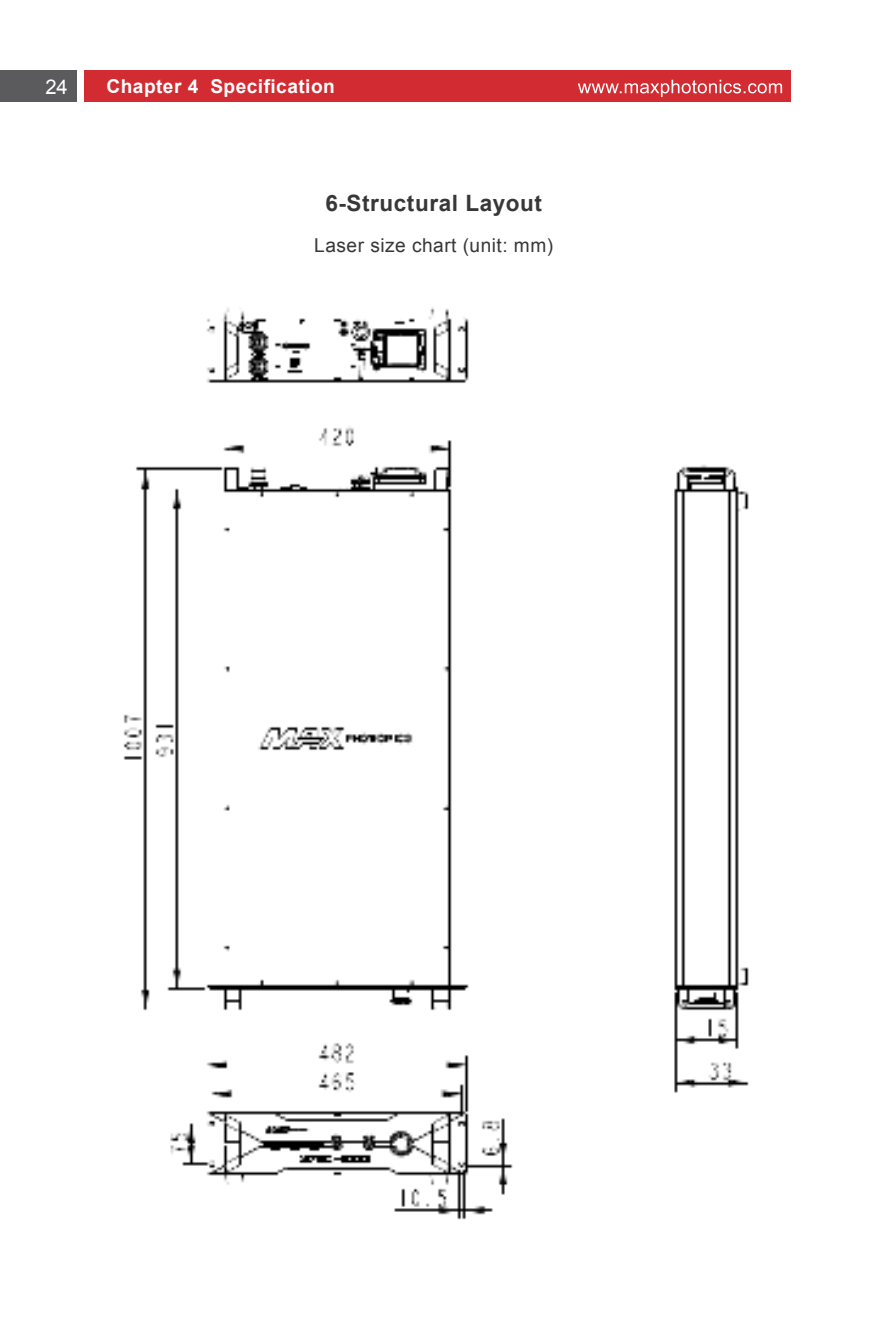
<style>
.page{position:relative;width:893px;height:1340px;background:#fff}
.page>*{position:absolute;margin:0;border:0;box-sizing:border-box;transform-origin:0 0}
.t1{font:700 22.5px "Arial";letter-spacing:.025em;color:#383738}
.t2{font:20.25px "Arial";color:#fff}
.t3{font:19.12px "Arial";letter-spacing:.025em;color:#383738}
.t4{font:700 19.12px "Arial";letter-spacing:.025em;color:#fff}
</style>
<div class="page">
<div style="left:84px;top:70px;width:707px;height:32px;background:#d22b31"></div>
<div style="left:0;top:70px;width:77px;height:32px;background:#5b5b5e"></div>
<svg style="left:578px;top:80px;width:204px;height:17px"></svg>
<img style="left:123px;top:307px;width:626px;height:913px">
<p class="t2" style="left:45px;top:79px;width:24px">24</p>
<p class="t4" style="left:107px;top:79px;width:230px">Chapter 4 Specification</p>
<p class="t1" style="left:325px;top:194px;width:218px">6-Structural Layout</p>
<p class="t3" style="left:314px;top:238px;width:240px">Laser size chart (unit: mm)</p>
</div>
